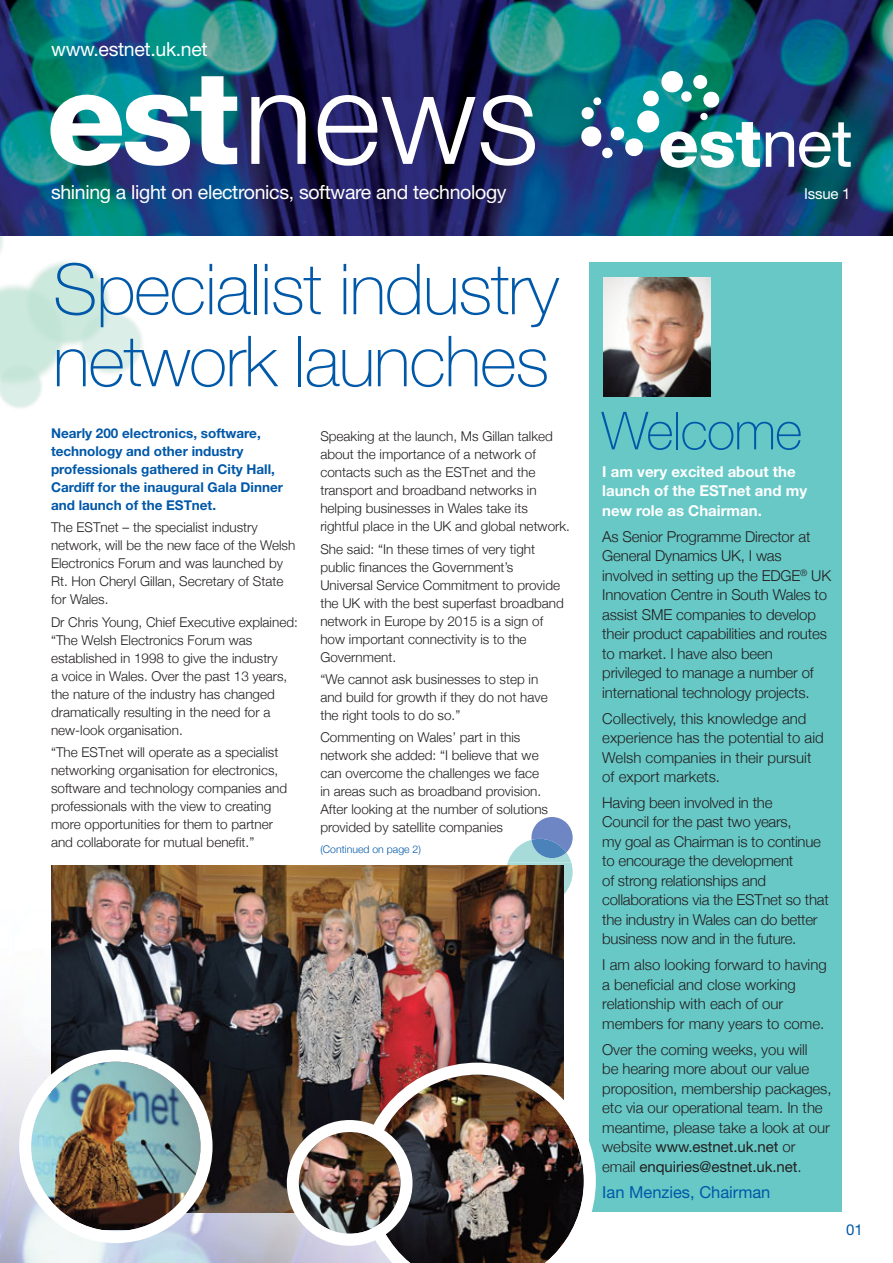
<style>
.page{position:relative;width:893px;height:1263px;background:#fff}
.page>*{position:absolute;margin:0;border:0;box-sizing:border-box;transform-origin:0 0}
.t1{font:300 129.6px "Helvetica Neue";color:#fff}
.t2{font:100 70.5px/72px "Helvetica Neue";letter-spacing:-.015em;color:#0058a9}
.t3{font:100 52.5px "Helvetica Neue";letter-spacing:-.015em;color:#0058a9}
.t4{font:19.5px "Helvetica Neue";letter-spacing:-.015em;color:#fff}
.t5{font:16.5px "Helvetica Neue";color:#0058a9}
.t6{font:300 15px/19.5px "Helvetica Neue";letter-spacing:-.01em;color:#231f20}
.t7{font:700 15px/19.5px "Helvetica Neue";color:#fff}
.t8{font:15px "Helvetica Neue";letter-spacing:-.015em;color:#fff}
.t9{font:15px "Helvetica Neue";color:#0058a9}
.t10{font:300 13.5px/18px "Helvetica Neue";color:#231f20}
.t11{font:700 13.5px/18px "Helvetica Neue";color:#0058a9}
.t12{font:300 10.5px "Helvetica Neue";color:#0058a9}
.s1{font-weight:800}
.s2{font-weight:400}
</style>
<div class="page">
<img style="left:0;top:235px;width:155px;height:173px">
<img style="left:0;top:0;width:893px;height:235px">
<img style="left:0;top:865px;width:564px;height:398px">
<img style="left:506px;top:862px;width:67px;height:43px">
<svg style="left:508px;top:817px;width:65px;height:45px"></svg>
<svg style="left:766px;top:122px;width:85px;height:46px"></svg>
<svg style="left:581px;top:71px;width:179px;height:97px"></svg>
<img style="left:51px;top:866px;width:512px;height:346px">
<img style="left:19px;top:1050px;width:194px;height:193px">
<div style="left:590px;top:262px;width:252px;height:950px;background:#67c8c6"></div>
<img style="left:359px;top:1062px;width:237px;height:201px">
<img style="left:287px;top:1120px;width:125px;height:126px">
<img style="left:603px;top:278px;width:108px;height:118px">
<h3 class="t4" style="left:51px;top:43px;width:158px">www.estnet.uk.net</h3>
<h1 class="t1" style="left:46px;top:39px;width:494px"><span class="s1">est</span>news</h1>
<h3 class="t4" style="left:51px;top:185px;width:457px">shining a light on electronics, software and technology</h3>
<h2 class="t2" style="left:53px;top:260px;width:508px">Specialist industry network launches</h2>
<p class="t11" style="left:51px;top:425px;width:233px">Nearly 200 electronics, software, technology and other industry professionals gathered in City Hall, Cardiff for the inaugural Gala Dinner and launch of the ESTnet.</p>
<p class="t10" style="left:51px;top:518px;width:246px">The ESTnet – the specialist industry network, will be the new face of the Welsh Electronics Forum and was launched by Rt. Hon Cheryl Gillan, Secretary of State for Wales.</p>
<p class="t10" style="left:51px;top:612px;width:248px">Dr Chris Young, Chief Executive explained: “The Welsh Electronics Forum was established in 1998 to give the industry<br>a voice in Wales. Over the past 13 years, the nature of the industry has changed dramatically resulting in the need for a new-look organisation.</p>
<p class="t10" style="left:51px;top:743px;width:238px">“The ESTnet will operate as a specialist networking organisation for electronics, software and technology companies and professionals with the view to creating more opportunities for them to partner and collaborate for mutual benefit.”</p>
<p class="t10" style="left:320px;top:427px;width:251px">Speaking at the launch, Ms Gillan talked about the importance of a network of contacts such as the ESTnet and the transport and broadband networks in helping businesses in Wales take its rightful place in the UK and global network.</p>
<p class="t10" style="left:320px;top:540px;width:245px">She said: “In these times of very tight public finances the Government’s Universal Service Commitment to provide the UK with the best superfast broadband network in Europe by 2015 is a sign of how important connectivity is to the Government.</p>
<p class="t10" style="left:320px;top:670px;width:229px">“We cannot ask businesses to step in and build for growth if they do not have the right tools to do so.”</p>
<p class="t10" style="left:320px;top:728px;width:229px">Commenting on Wales’ part in this network she added: “I believe that we can overcome the challenges we face in areas such as broadband provision.<br>After looking at the number of solutions provided by satellite companies</p>
<p class="t12" style="left:320px;top:843px;width:102px">(Continued on page 2)</p>
<p class="t8" style="left:804px;top:189px;width:48px">Issue 1</p>
<h3 class="t3" style="left:601px;top:412px;width:202px">Welcome</h3>
<p class="t7" style="left:602px;top:463px;width:206px">I am very excited about the launch of the ESTnet and my new role as Chairman.</p>
<p class="t6" style="left:602px;top:526px;width:230px">As Senior Programme Director at<br>General Dynamics UK, I was involved in setting up the EDGE<sup>®</sup> UK<br>Innovation Centre in South Wales to assist SME companies to develop their product capabilities and routes to market. I have also been privileged to manage a number of international technology projects.</p>
<p class="t6" style="left:602px;top:708px;width:223px">Collectively, this knowledge and experience has the potential to aid<br>Welsh companies in their pursuit of export markets.</p>
<p class="t6" style="left:602px;top:792px;width:228px">Having been involved in the<br>Council for the past two years,<br>my goal as Chairman is to continue to encourage the development<br>of strong relationships and collaborations via the ESTnet so that the industry in Wales can do better business now and in the future.</p>
<p class="t6" style="left:602px;top:955px;width:226px">I am also looking forward to having a beneficial and close working relationship with each of our members for many years to come.</p>
<p class="t6" style="left:602px;top:1039px;width:231px">Over the coming weeks, you will<br>be hearing more about our value proposition, membership packages, etc via our operational team. In the meantime, please take a look at our website <span class="s2">www.estnet.uk.net</span> or email <span class="s2">enquiries@estnet.uk.net</span>.</p>
<p class="t5" style="left:602px;top:1186px;width:170px">Ian Menzies, Chairman</p>
<p class="t9" style="left:846px;top:1224px;width:18px">01</p>
</div>
